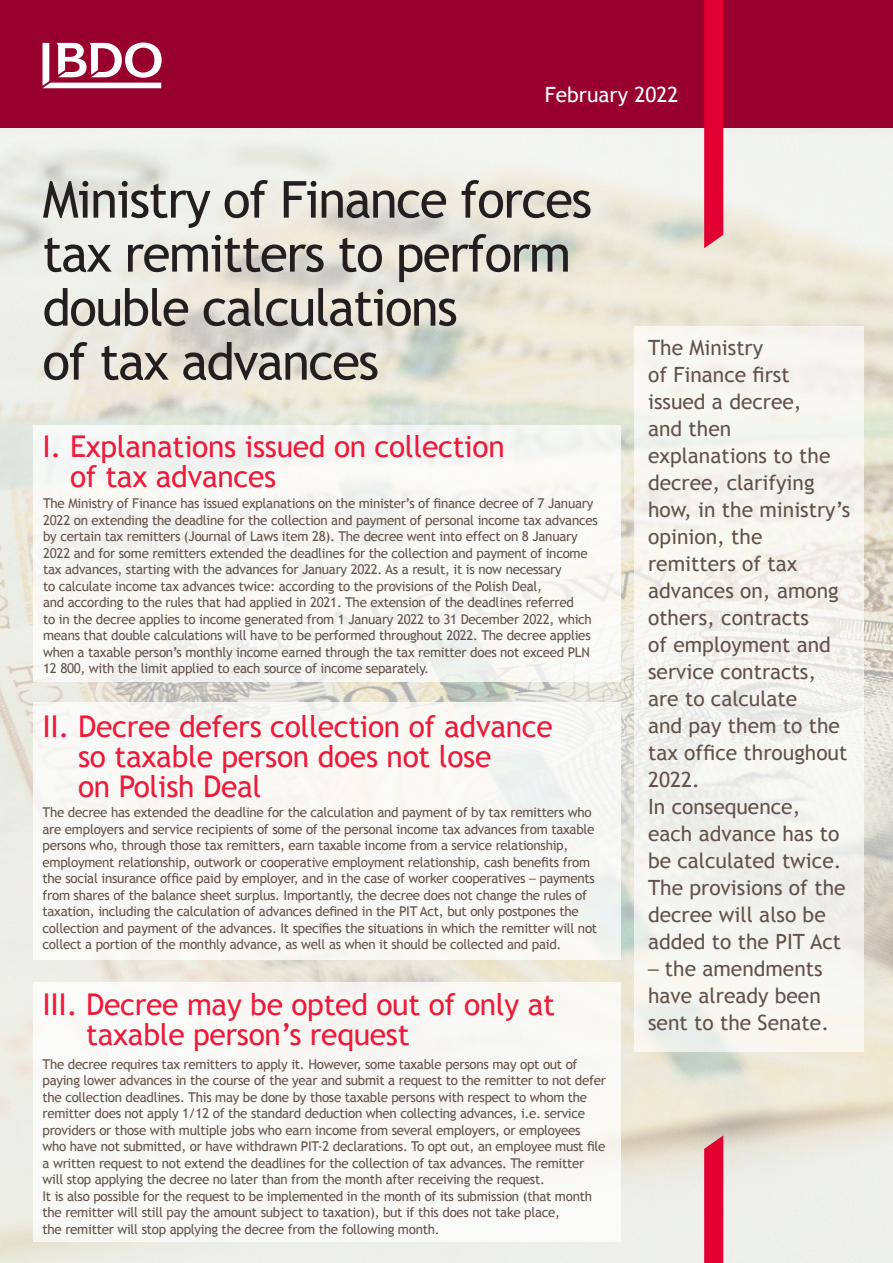
<style>
.page{position:relative;width:893px;height:1263px;background:#fff}
.page>*{position:absolute;margin:0;border:0;box-sizing:border-box;transform-origin:0 0}
.Tytul_glowny{font:51px/54px "Trebuchet MS";letter-spacing:-.03em;color:#231f20}
.Tytul_na_Apli{font:30px/30px "Trebuchet MS";letter-spacing:-.01em;color:#ed1a3a}
.Lead{font:21px/27px "Trebuchet MS";color:#625249}
.Tytul_na_Apli-2{font:21px "Trebuchet MS";color:#fff}
.tekst-podstawowy{font:13.5px/16.5px "Trebuchet MS";letter-spacing:-.02em;color:#625249}
.s1{font-family:"Century Gothic"}
</style>
<div class="page">
<img style="left:0;top:128px;width:893px;height:1135px">
<div style="left:0;top:0;width:893px;height:128px;background:#98012d"></div>
<svg style="left:704px;top:0;width:19px;height:248px;background:#e10635"></svg>
<svg style="left:43px;top:43px;width:119px;height:45px"></svg>
<svg style="left:704px;top:1135px;width:19px;height:128px;background:#e10d3a"></svg>
<div style="left:634px;top:326px;width:230px;height:726px;background:#f5f5ef"></div>
<div style="left:34px;top:425px;width:587px;height:257px;background:#f9f8f4"></div>
<div style="left:34px;top:702px;width:587px;height:257px;background:#f9f8f4"></div>
<div style="left:34px;top:983px;width:587px;height:259px;background:#f9f8f5"></div>
<p class="Tytul_na_Apli-2" style="left:545px;top:82px;width:135px">February 2022</p>
<p class="Tytul_glowny" style="left:43px;top:173px;width:551px">Ministry of Finance forces tax remitters to perform double calculations<br>of tax advances</p>
<p class="Tytul_na_Apli" style="left:70px;top:431px;width:436px;text-indent:-28px">I. Explanations issued on collection of tax advances</p>
<p class="tekst-podstawowy" style="left:43px;top:495px;width:556px">The Ministry of Finance has issued explanations on the minister’s of finance decree of 7 January 2022 on extending the deadline for the collection and payment of personal income tax advances by certain tax remitters (Journal of Laws item 28). The decree went into effect on 8 January 2022 and for some remitters extended the deadlines for the collection and payment of income tax advances, starting with the advances for January 2022. As a result, it is now necessary<br>to calculate income tax advances twice: according to the provisions of the Polish Deal,<br>and according to the rules that had applied in 2021. The extension of the deadlines referred<br>to in the decree applies to income generated from 1 January 2022 to 31 December 2022, which means that double calculations will have to be performed throughout 2022. The decree applies when a taxable person’s monthly income earned through the tax remitter does not exceed PLN 12 800, with the limit applied to each source of income separately.</p>
<p class="Tytul_na_Apli" style="left:78px;top:711px;width:476px;text-indent:-36px">II. Decree defers collection of advance so taxable person does not lose<br>on Polish Deal</p>
<p class="tekst-podstawowy" style="left:43px;top:804px;width:556px">The decree has extended the deadline for the calculation and payment of by tax remitters who are employers and service recipients of some of the personal income tax advances from taxable persons who, through those tax remitters, earn taxable income from a service relationship, employment relationship, outwork or cooperative employment relationship, cash benefits from the social insurance office paid by employer, and in the case of worker cooperatives <span class="s1">–</span> payments from shares of the balance sheet surplus. Importantly, the decree does not change the rules of taxation, including the calculation of advances defined in the PIT Act, but only postpones the collection and payment of the advances. It specifies the situations in which the remitter will not collect a portion of the monthly advance, as well as when it should be collected and paid.</p>
<p class="Tytul_na_Apli" style="left:86px;top:990px;width:470px;text-indent:-44px">III. Decree may be opted out of only at taxable person’s request</p>
<p class="tekst-podstawowy" style="left:43px;top:1056px;width:565px">The decree requires tax remitters to apply it. However, some taxable persons may opt out of paying lower advances in the course of the year and submit a request to the remitter to not defer the collection deadlines. This may be done by those taxable persons with respect to whom the remitter does not apply 1/12 of the standard deduction when collecting advances, i.e. service providers or those with multiple jobs who earn income from several employers, or employees who have not submitted, or have withdrawn PIT-2 declarations. To opt out, an employee must file a written request to not extend the deadlines for the collection of tax advances. The remitter will stop applying the decree no later than from the month after receiving the request.<br>It is also possible for the request to be implemented in the month of its submission (that month the remitter will still pay the amount subject to taxation), but if this does not take place,<br>the remitter will stop applying the decree from the following month.</p>
<p class="Lead" style="left:648px;top:335px;width:204px">The Ministry<br>of Finance first issued a decree,<br>and then explanations to the decree, clarifying how, in the ministry’s opinion, the remitters of tax advances on, among others, contracts<br>of employment and service contracts, are to calculate<br>and pay them to the tax office throughout<br>2022.<br>In consequence,<br>each advance has to be calculated twice.<br>The provisions of the decree will also be added to the PIT Act</p>
<p class="Lead" style="left:648px;top:956px;width:183px"><span class="s1">–</span> the amendments have already been sent to the Senate.</p>
</div>
